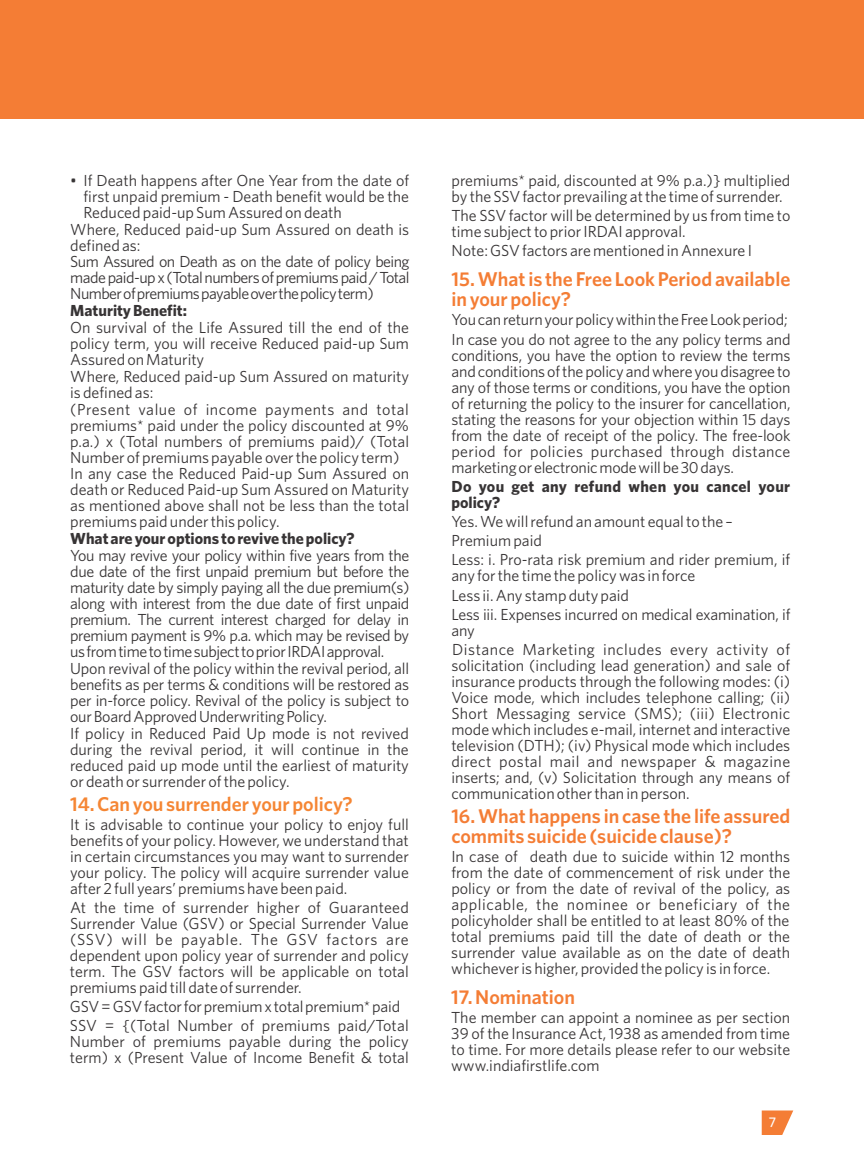
<style>
.page{position:relative;width:864px;height:1152px;background:#fff}
.page>*{position:absolute;margin:0;border:0;box-sizing:border-box;transform-origin:0 0}
.t1{font:600 20px/20px "Whitney";color:#f47d35}
.t2{font:600 20px "Whitney";color:#f58634}
.t3{font:16px/16px "Whitney";color:#373435}
.t4{font:16px/16.2px "Whitney";letter-spacing:-.02em;color:#373435}
.t5{font:16px "Whitney";letter-spacing:-.035em;color:#373435}
.t6{font:700 16px "Whitney";color:#373435}
.t7{font:16px/19.2px "Whitney";letter-spacing:.035em;color:#373435}
.t8{font:700 16px/16px "Whitney";letter-spacing:.02em;color:#373435}
.t9{font:500 14px "Whitney";color:#fefefe}
</style>
<div class="page">
<div style="left:0;top:0;width:864px;height:119px;background:#f47d35"></div>
<svg style="left:762px;top:1111px;width:31px;height:24px"></svg>
<p class="t3" style="left:70px;top:174px;width:340px">• If Death happens after One Year from the date of</p>
<p class="t3" style="left:84px;top:190px;width:327px">first unpaid premium - Death benefit would be the</p>
<p class="t3" style="left:84px;top:206px;width:260px">Reduced paid-up Sum Assured on death</p>
<p class="t3" style="left:70px;top:222px;width:340px">Where, Reduced paid-up Sum Assured on death is</p>
<p class="t3" style="left:70px;top:238px;width:72px">defined as:</p>
<p class="t5" style="left:70px;top:256px;width:341px">Sum Assured on Death as on the date of policy being</p>
<p class="t5" style="left:70px;top:272px;width:341px">madepaid-upx(Totalnumbersofpremiumspaid/Total</p>
<p class="t5" style="left:70px;top:288px;width:305px">Numberofpremiumspayableoverthepolicyterm)</p>
<p class="t6" style="left:70px;top:305px;width:118px">Maturity Benefit:</p>
<p class="t3" style="left:70px;top:321px;width:340px">On survival of the Life Assured till the end of the policy term, you will receive Reduced paid-up Sum Assured on Maturity<br>Where, Reduced paid-up Sum Assured on maturity is defined as:<br>(Present value of income payments and total premiums* paid under the policy discounted at 9% p.a.) x (Total numbers of premiums paid)/ (Total Number of premiums payable over the policy term)<br>In any case the Reduced Paid-up Sum Assured on death or Reduced Paid-up Sum Assured on Maturity as mentioned above shall not be less than the total premiums paid under this policy.</p>
<p class="t6" style="left:70px;top:533px;width:286px">What are your options to revive the policy?</p>
<p class="t4" style="left:70px;top:549px;width:341px">You may revive your policy within five years from the due date of the first unpaid premium but before the maturity date by simply paying all the due premium(s) along with interest from the due date of first unpaid premium. The current interest charged for delay in premium payment is 9% p.a. which may be revised by usfromtimetotimesubjecttopriorIRDAIapproval.<br>Upon revival of the policy within the revival period, all benefits as per terms &amp; conditions will be restored as per in-force policy. Revival of the policy is subject to ourBoardApprovedUnderwritingPolicy.<br>If policy in Reduced Paid Up mode is not revived during the revival period, it will continue in the reduced paid up mode until the earliest of maturity or death or surrender of the policy.</p>
<p class="t2" style="left:70px;top:796px;width:284px">14. Can you surrender your policy?</p>
<p class="t3" style="left:70px;top:818px;width:340px;text-align:justify">It is advisable to continue your policy to enjoy full benefits of your policy. However, we understand that in certain circumstances you may want to surrender your policy. The policy will acquire surrender value after 2 full years’ premiums have been paid.</p>
<p class="t3" style="left:70px;top:901px;width:340px;text-align:justify">At the time of surrender higher of Guaranteed Surrender Value (GSV) or Special Surrender Value (SSV) will be payable. The GSV factors are dependent upon policy year of surrender and policy term. The GSV factors will be applicable on total premiums paid till date of surrender.</p>
<p class="t3" style="left:70px;top:998px;width:340px;line-height:19.2px">GSV=GSVfactorforpremiumxtotalpremium*paid<br>SSV = {(Total Number of premiums paid/Total</p>
<p class="t3" style="left:70px;top:1035px;width:340px">Number of premiums payable during the policy term) x (Present Value of Income Benefit &amp; total</p>
<p class="t3" style="left:452px;top:174px;width:340px">premiums* paid, discounted at 9% p.a.)} multiplied by the SSV factor prevailing at the time of surrender.</p>
<p class="t3" style="left:452px;top:209px;width:340px">The SSV factor will be determined by us from time to time subject to prior IRDAI approval.</p>
<p class="t3" style="left:452px;top:244px;width:302px">Note: GSV factors are mentioned in Annexure I</p>
<p class="t1" style="left:452px;top:271px;width:340px">15. What is the Free Look Period available in your policy?</p>
<p class="t3" style="left:452px;top:312px;width:341px;line-height:19.2px">YoucanreturnyourpolicywithintheFreeLookperiod;<br>In case you do not agree to the any policy terms and</p>
<p class="t3" style="left:451px;top:348px;width:341px;text-align:justify">conditions, you have the option to review the terms andconditionsofthepolicy andwhere youdisagree to any of those terms or conditions, you have the option of returning the policy to the insurer for cancellation, stating the reasons for your objection within 15 days from the date of receipt of the policy. The free-look period for policies purchased through distance marketingorelectronicmodewillbe30days.</p>
<p class="t8" style="left:451px;top:480px;width:340px">Do you get any refund when you cancel your policy?</p>
<p class="t3" style="left:451px;top:513px;width:340px;line-height:19.2px">Yes. We will refund an amount equal to the –<br>Premium paid<br>Less: i. Pro-rata risk premium and rider premium, if</p>
<p class="t3" style="left:451px;top:568px;width:341px;line-height:19.2px">any for the time the policy was in force<br>Less ii. Any stamp duty paid<br>Less iii. Expenses incurred on medical examination, if</p>
<p class="t7" style="left:451px;top:622px;width:340px">any<br>Distance Marketing includes every activity of</p>
<p class="t3" style="left:451px;top:659px;width:340px;text-align:justify">solicitation (including lead generation) and sale of insurance products through the following modes: (i)<br>Voice mode, which includes telephone calling; (ii)<br>Short Messaging service (SMS); (iii) Electronic mode which includes e-mail, internet and interactive television (DTH); (iv) Physical mode which includes direct postal mail and newspaper &amp; magazine inserts; and, (v) Solicitation through any means of communication other than in person.</p>
<p class="t1" style="left:451px;top:808px;width:340px">16. What happens in case the life assured commits suicide (suicide clause)?</p>
<p class="t3" style="left:451px;top:850px;width:340px;text-align:justify">In case of death due to suicide within 12 months from the date of commencement of risk under the policy or from the date of revival of the policy, as applicable, the nominee or beneficiary of the policyholder shall be entitled to at least 80% of the total premiums paid till the date of death or the surrender value available as on the date of death whichever is higher, provided the policy is in force.</p>
<p class="t1" style="left:451px;top:989px;width:125px">17. Nomination</p>
<p class="t3" style="left:451px;top:1011px;width:340px;text-align:justify">The member can appoint a nominee as per section 39 of the Insurance Act, 1938 as amended from time to time. For more details please refer to our website www.indiafirstlife.com</p>
<p class="t9" style="left:769px;top:1117px;width:9px">7</p>
</div>
